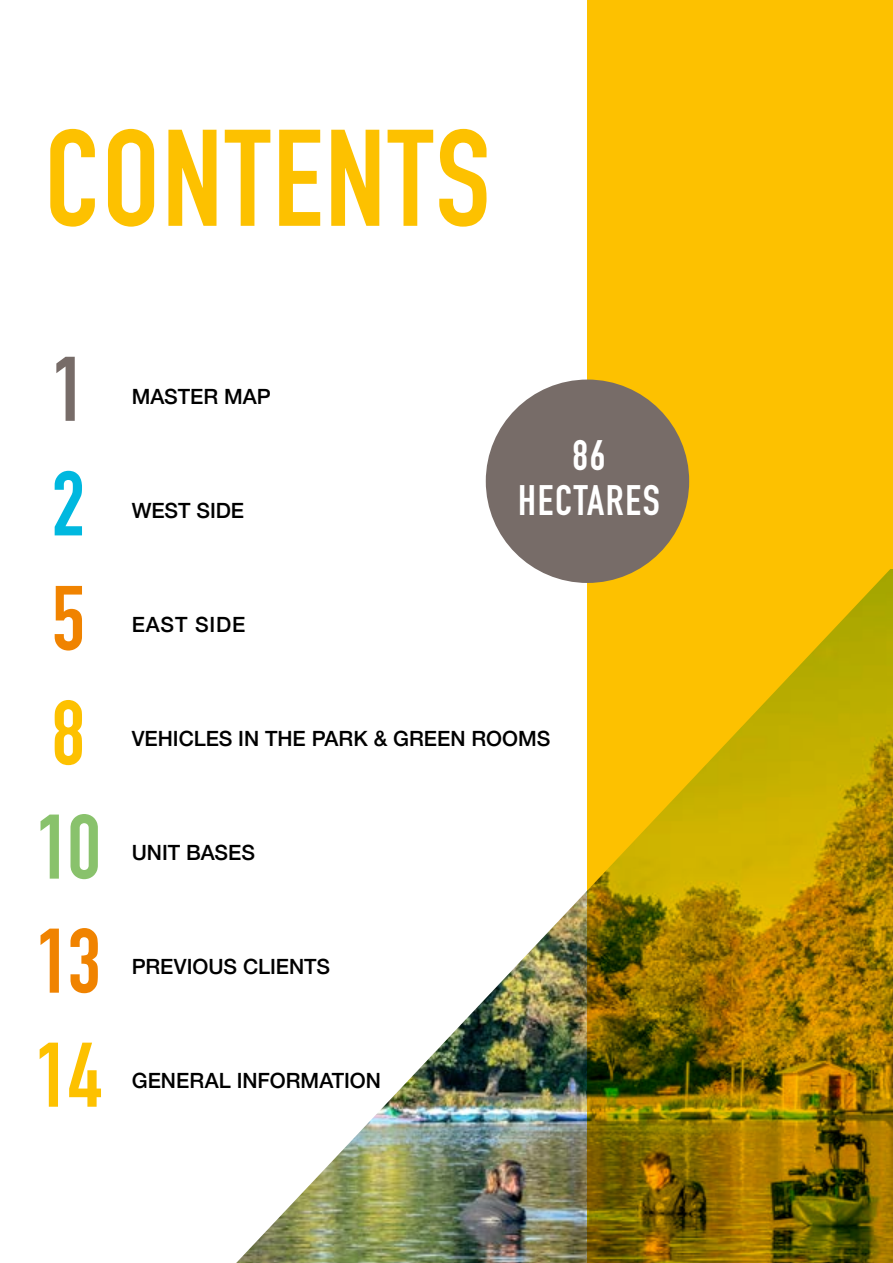
<style>
.page{position:relative;width:893px;height:1263px;background:#fff}
.page>*{position:absolute;margin:0;border:0;box-sizing:border-box;transform-origin:0 0}
.t1{font:700 135px "DIN Condensed";letter-spacing:.02em;color:#fdc100}
.t2{font:700 90px "DIN Condensed";color:#f08300}
.t3{font:700 90px "DIN Condensed";color:#fdc100}
.t4{font:700 90px "DIN Condensed";color:#89c26c}
.t5{font:700 90px "DIN Condensed";color:#776c68}
.t6{font:700 90px "DIN Condensed";color:#00b8df}
.t7{font:700 42px/45px "DIN Condensed";letter-spacing:.04em;color:#fff;text-align:center}
.t8{font:500 21px "Helvetica Neue";color:#000}
.t9{font:500 21px "Helvetica Neue";letter-spacing:.04em;color:#000}
</style>
<div class="page">
<img style="left:236px;top:403px;width:351px;height:860px">
<svg style="left:587px;top:0;width:306px;height:1263px;background:#d1a300"></svg>
<div style="left:486px;top:379px;width:203px;height:204px;background:#776c68;border-radius:50%"></div>
<h1 class="t1" style="left:45px;top:88px;width:447px">CONTENTS</h1>
<h2 class="t5" style="left:52px;top:329px;width:35px">1</h2>
<h2 class="t6" style="left:52px;top:443px;width:35px">2</h2>
<h2 class="t2" style="left:52px;top:558px;width:35px">5</h2>
<h2 class="t3" style="left:52px;top:672px;width:35px">8</h2>
<h2 class="t4" style="left:36px;top:786px;width:67px">10</h2>
<h2 class="t2" style="left:36px;top:900px;width:67px">13</h2>
<h2 class="t3" style="left:35px;top:1015px;width:68px">14</h2>
<p class="t8" style="left:132px;top:380px;width:141px">MASTER MAP</p>
<p class="t8" style="left:132px;top:494px;width:114px">WEST SIDE</p>
<p class="t9" style="left:132px;top:608px;width:115px">EAST SIDE</p>
<h3 class="t7" style="left:518px;top:432px;width:143px">86<br>HECTARES</h3>
<p class="t8" style="left:132px;top:722px;width:420px">VEHICLES IN THE PARK &amp; GREEN ROOMS</p>
<p class="t8" style="left:132px;top:836px;width:125px">UNIT BASES</p>
<p class="t8" style="left:132px;top:950px;width:200px">PREVIOUS CLIENTS</p>
<p class="t8" style="left:132px;top:1064px;width:251px">GENERAL INFORMATION</p>
</div>
